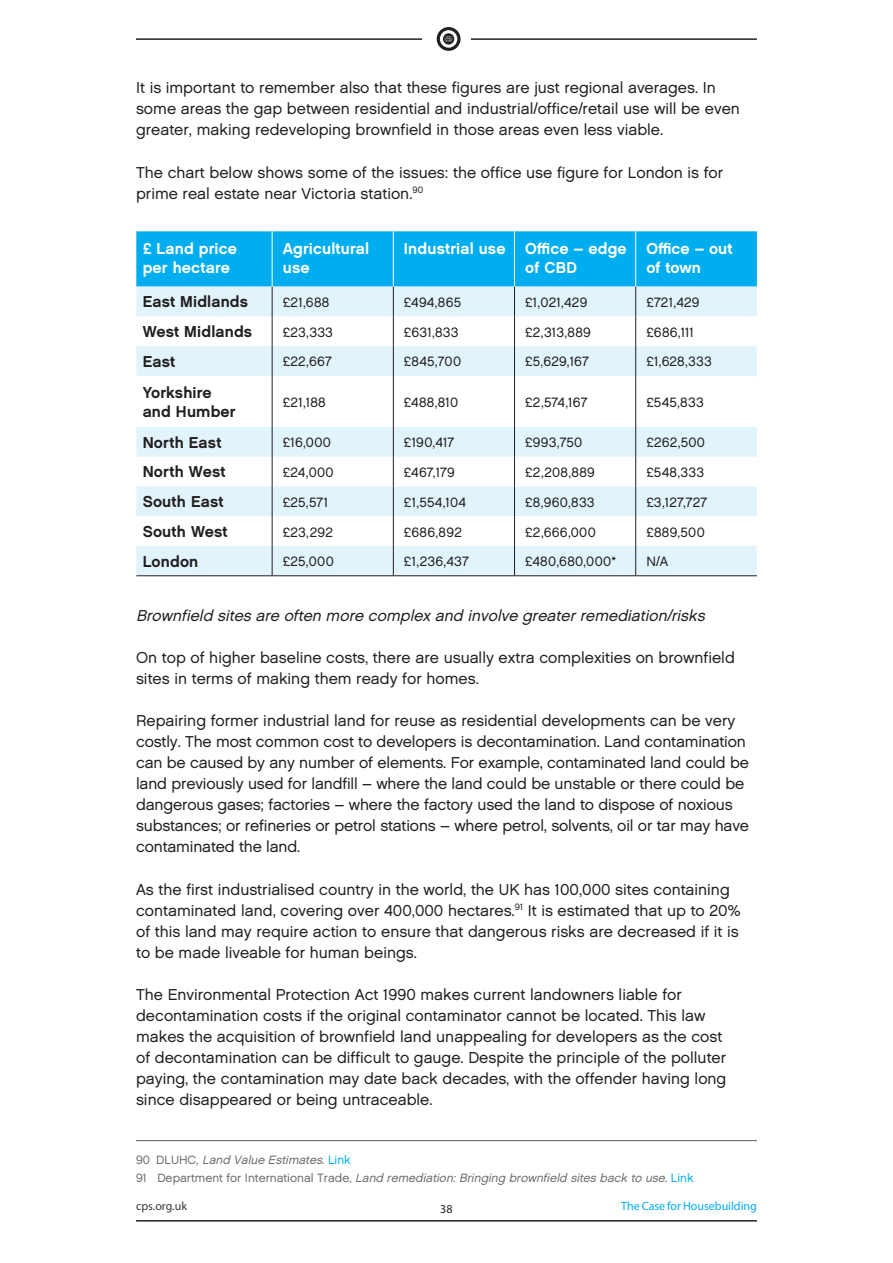
<style>
.page{position:relative;width:893px;height:1263px;background:#fff}
.page>*{position:absolute;margin:0;border:0;box-sizing:border-box;transform-origin:0 0}
.t1{font:15.75px/21px "Chalet London Nineteen Sixty";color:#231f20}
.Figure_caption{font:15.75px/19.5px "Chalet New York Nineteen Sixty";letter-spacing:.01em;color:#231f20}
.Figure_caption-2{font:15.75px/19.5px "Chalet New York Nineteen Sixty";letter-spacing:.01em;color:#fff}
.t2{font:italic 15.75px "Chalet London Nineteen Sixty";color:#231f20}
.Figure_caption-3{font:13.5px "Chalet London Nineteen Sixty";letter-spacing:.02em;color:#231f20}
.t3{font:italic 12px "Chalet London Nineteen Sixty";color:#6c6d70}
.Cover_Title{font:12px "Myriad Pro";color:#00aeef}
.Cover_Title-2{font:12px "Myriad Pro";color:#3a3838}
.Page_Nos{font:12px "Myriad Pro";color:#231f20}
.s1{font-style:normal}
.s2{font-style:normal;color:#00aeef}
</style>
<div class="page">
<hr style="left:136px;top:1140px;width:621px;height:1px;background:#57585a">
<svg style="left:437px;top:27px;width:23px;height:24px"></svg>
<hr style="left:136px;top:38px;width:286px;height:2px;background:#231f20">
<hr style="left:471px;top:38px;width:286px;height:2px;background:#231f20">
<hr style="left:136px;top:1220px;width:621px;height:1px;background:#231f20">
<svg style="left:136px;top:316px;width:621px;height:259px"></svg>
<hr style="left:272px;top:316px;width:1px;height:30px;background:#231f20">
<hr style="left:272px;top:346px;width:1px;height:30px;background:#231f20">
<hr style="left:272px;top:376px;width:1px;height:51px;background:#231f20">
<hr style="left:272px;top:427px;width:1px;height:30px;background:#231f20">
<svg style="left:272px;top:457px;width:1px;height:29px"></svg>
<hr style="left:272px;top:486px;width:1px;height:30px;background:#231f20">
<hr style="left:272px;top:516px;width:1px;height:30px;background:#231f20">
<hr style="left:272px;top:546px;width:1px;height:30px;background:#231f20">
<svg style="left:136px;top:231px;width:621px;height:85px;background:#50c6f3"></svg>
<hr style="left:393px;top:316px;width:1px;height:30px;background:#231f20">
<hr style="left:514px;top:316px;width:1px;height:30px;background:#231f20">
<hr style="left:635px;top:316px;width:1px;height:30px;background:#231f20">
<hr style="left:393px;top:346px;width:1px;height:30px;background:#231f20">
<hr style="left:514px;top:346px;width:1px;height:30px;background:#231f20">
<hr style="left:635px;top:346px;width:1px;height:30px;background:#231f20">
<hr style="left:393px;top:376px;width:1px;height:51px;background:#231f20">
<hr style="left:514px;top:376px;width:1px;height:51px;background:#231f20">
<hr style="left:635px;top:376px;width:1px;height:51px;background:#231f20">
<hr style="left:393px;top:427px;width:1px;height:30px;background:#231f20">
<hr style="left:514px;top:427px;width:1px;height:30px;background:#231f20">
<hr style="left:635px;top:427px;width:1px;height:30px;background:#231f20">
<svg style="left:393px;top:457px;width:1px;height:29px"></svg>
<svg style="left:514px;top:457px;width:1px;height:29px"></svg>
<svg style="left:635px;top:457px;width:1px;height:29px"></svg>
<hr style="left:393px;top:486px;width:1px;height:30px;background:#231f20">
<hr style="left:514px;top:486px;width:1px;height:30px;background:#231f20">
<hr style="left:635px;top:486px;width:1px;height:30px;background:#231f20">
<hr style="left:393px;top:516px;width:1px;height:30px;background:#231f20">
<hr style="left:514px;top:516px;width:1px;height:30px;background:#231f20">
<hr style="left:635px;top:516px;width:1px;height:30px;background:#231f20">
<hr style="left:393px;top:546px;width:1px;height:30px;background:#231f20">
<hr style="left:514px;top:546px;width:1px;height:30px;background:#231f20">
<hr style="left:635px;top:546px;width:1px;height:30px;background:#231f20">
<hr style="left:136px;top:575px;width:136px;height:1px;background:#231f20">
<hr style="left:272px;top:575px;width:121px;height:1px;background:#231f20">
<hr style="left:393px;top:575px;width:121px;height:1px;background:#231f20">
<hr style="left:514px;top:575px;width:122px;height:1px;background:#231f20">
<hr style="left:636px;top:575px;width:121px;height:1px;background:#231f20">
<hr style="left:635px;top:231px;width:1px;height:56px;background:#fff">
<p class="t1" style="left:136px;top:77px;width:605px">It is important to remember also that these figures are just regional averages. In some areas the gap between residential and industrial/office/retail use will be even greater, making redeveloping brownfield in those areas even less viable.</p>
<p class="t1" style="left:136px;top:162px;width:589px">The chart below shows some of the issues: the office use figure for London is for prime real estate near Victoria station.<sup>90</sup></p>
<p class="Figure_caption-2" style="left:143px;top:238px;width:96px">£ Land price per hectare</p>
<p class="Figure_caption-2" style="left:283px;top:238px;width:88px">Agricultural use</p>
<p class="Figure_caption-2" style="left:404px;top:238px;width:103px">Industrial use</p>
<p class="Figure_caption-2" style="left:525px;top:238px;width:103px">Office – edge of CBD</p>
<p class="Figure_caption-2" style="left:646px;top:238px;width:88px">Office – out of town</p>
<p class="Figure_caption" style="left:143px;top:292px;width:107px">East Midlands</p>
<p class="Figure_caption-3" style="left:283px;top:294px;width:48px">£21,688</p>
<p class="Figure_caption-3" style="left:404px;top:294px;width:59px">£494,865</p>
<p class="Figure_caption-3" style="left:525px;top:294px;width:64px">£1,021,429</p>
<p class="Figure_caption-3" style="left:646px;top:294px;width:55px">£721,429</p>
<p class="Figure_caption" style="left:143px;top:322px;width:111px">West Midlands</p>
<p class="Figure_caption-3" style="left:283px;top:324px;width:52px">£23,333</p>
<p class="Figure_caption-3" style="left:404px;top:324px;width:56px">£631,833</p>
<p class="Figure_caption-3" style="left:525px;top:324px;width:67px">£2,313,889</p>
<p class="Figure_caption-3" style="left:646px;top:324px;width:49px">£686,111</p>
<p class="Figure_caption" style="left:143px;top:352px;width:34px">East</p>
<p class="Figure_caption-3" style="left:283px;top:353px;width:51px">£22,667</p>
<p class="Figure_caption-3" style="left:404px;top:353px;width:59px">£845,700</p>
<p class="Figure_caption-3" style="left:525px;top:353px;width:65px">£5,629,167</p>
<p class="Figure_caption-3" style="left:646px;top:353px;width:67px">£1,628,333</p>
<p class="Figure_caption" style="left:143px;top:382px;width:95px">Yorkshire and Humber</p>
<p class="Figure_caption-3" style="left:283px;top:394px;width:45px">£21,188</p>
<p class="Figure_caption-3" style="left:404px;top:394px;width:56px">£488,810</p>
<p class="Figure_caption-3" style="left:525px;top:394px;width:64px">£2,574,167</p>
<p class="Figure_caption-3" style="left:646px;top:394px;width:59px">£545,833</p>
<p class="Figure_caption" style="left:143px;top:432px;width:80px">North East</p>
<p class="Figure_caption-3" style="left:283px;top:434px;width:50px">£16,000</p>
<p class="Figure_caption-3" style="left:404px;top:434px;width:52px">£190,417</p>
<p class="Figure_caption-3" style="left:525px;top:434px;width:59px">£993,750</p>
<p class="Figure_caption-3" style="left:646px;top:434px;width:60px">£262,500</p>
<p class="Figure_caption" style="left:143px;top:462px;width:84px">North West</p>
<p class="Figure_caption-3" style="left:283px;top:464px;width:52px">£24,000</p>
<p class="Figure_caption-3" style="left:404px;top:464px;width:52px">£467,179</p>
<p class="Figure_caption-3" style="left:525px;top:464px;width:71px">£2,208,889</p>
<p class="Figure_caption-3" style="left:646px;top:464px;width:59px">£548,333</p>
<p class="Figure_caption" style="left:143px;top:492px;width:82px">South East</p>
<p class="Figure_caption-3" style="left:283px;top:494px;width:47px">£25,571</p>
<p class="Figure_caption-3" style="left:404px;top:494px;width:63px">£1,554,104</p>
<p class="Figure_caption-3" style="left:525px;top:494px;width:71px">£8,960,833</p>
<p class="Figure_caption-3" style="left:646px;top:494px;width:63px">£3,127,727</p>
<p class="Figure_caption" style="left:143px;top:522px;width:86px">South West</p>
<p class="Figure_caption-3" style="left:283px;top:524px;width:52px">£23,292</p>
<p class="Figure_caption-3" style="left:404px;top:524px;width:59px">£686,892</p>
<p class="Figure_caption-3" style="left:525px;top:524px;width:72px">£2,666,000</p>
<p class="Figure_caption-3" style="left:646px;top:524px;width:60px">£889,500</p>
<p class="Figure_caption" style="left:143px;top:551px;width:57px">London</p>
<p class="Figure_caption-3" style="left:283px;top:553px;width:53px">£25,000</p>
<p class="Figure_caption-3" style="left:404px;top:553px;width:66px">£1,236,437</p>
<p class="Figure_caption-3" style="left:525px;top:553px;width:93px">£480,680,000*</p>
<p class="Figure_caption-3" style="left:646px;top:553px;width:23px">N/A</p>
<p class="t2" style="left:136px;top:606px;width:574px">Brownfield sites are often more complex and involve greaterremediation/risks</p>
<p class="t1" style="left:136px;top:647px;width:600px">On top of higher baseline costs, there are usually extra complexities on brownfield sites in terms of making them ready for homes.</p>
<p class="t1" style="left:136px;top:710px;width:614px">Repairing former industrial land for reuse as residential developments can be very costly. The most common cost to developers is decontamination. Land contamination can be caused by any number of elements. For example, contaminated land could be land previously used for landfill – where the land could be unstable or there could be dangerous gases; factories – where the factory used the land to dispose of noxious substances; or refineries or petrol stations – where petrol, solvents, oil or tar may have contaminated the land.</p>
<p class="t1" style="left:136px;top:878px;width:606px">As the first industrialised country in the world, the UK has 100,000 sites containing contaminated land, covering over 400,000 hectares.<sup>91</sup> It is estimated that up to 20% of this land may require action to ensure that dangerous risks are decreased if it is to be made liveable for human beings.</p>
<p class="t1" style="left:136px;top:984px;width:592px">The Environmental Protection Act 1990 makes current landowners liable for decontamination costs if the original contaminator cannot be located. This law makes the acquisition of brownfield land unappealing for developers as the cost of decontamination can be difficult to gauge. Despite the principle of the polluter paying, the contamination may date back decades, with the offender having long since disappeared or being untraceable.</p>
<p class="t3" style="left:136px;top:1152px;width:216px"><span class="s1">9 0 D L U H C ,</span> Land Value Estimates. <span class="s2">L i n k</span></p>
<p class="t3" style="left:136px;top:1171px;width:559px"><span class="s1">9 1 D e p a r t m e n t f o r I n t e r n a t i o n a l T r a d e ,</span> Land remediation:Bringing brownfield sites back to use.<span class="s2">L i n k</span></p>
<p class="Cover_Title-2" style="left:136px;top:1198px;width:52px">cps.org.uk</p>
<p class="Page_Nos" style="left:440px;top:1201px;width:14px">38</p>
<p class="Cover_Title" style="left:621px;top:1198px;width:137px">The Case for Housebuilding</p>
</div>
